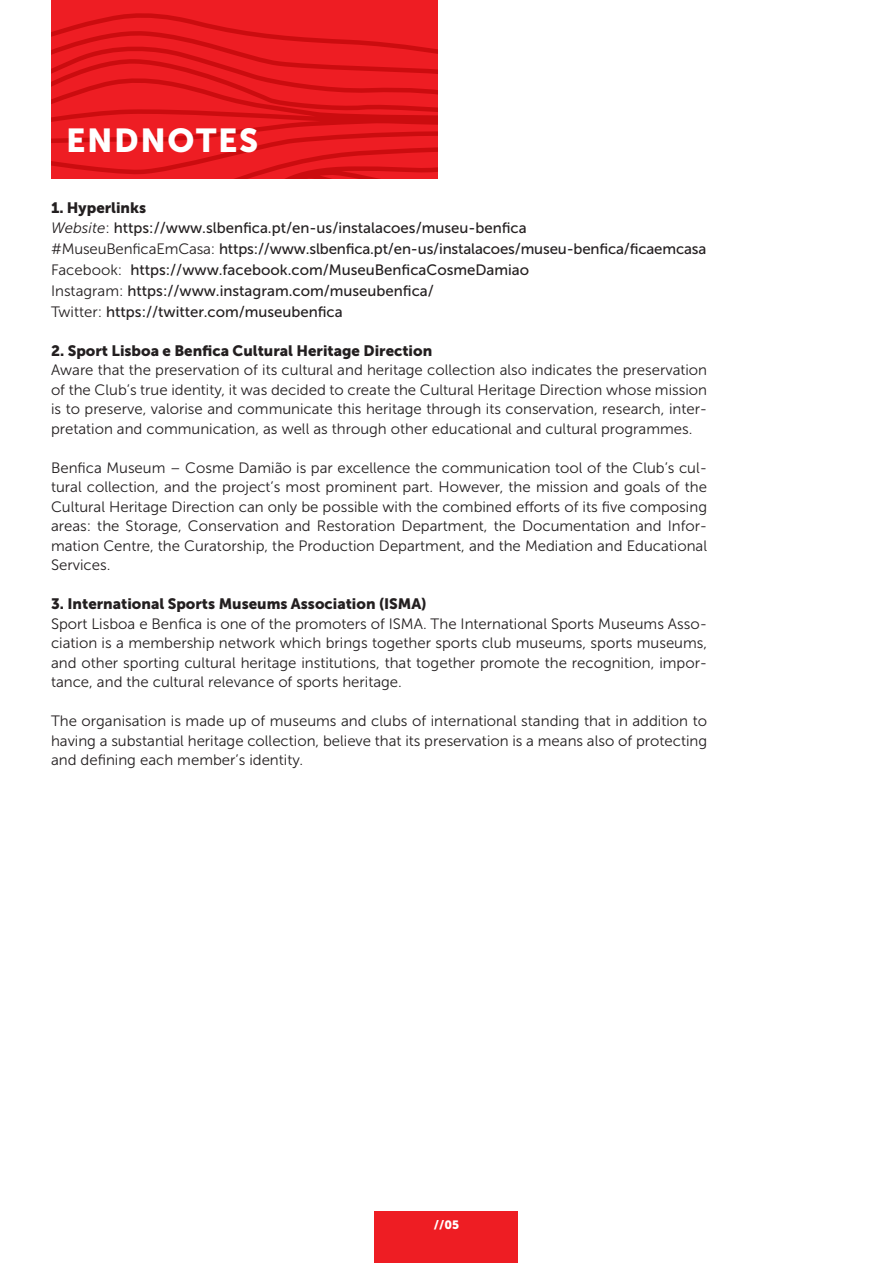
<style>
.page{position:relative;width:893px;height:1263px;background:#fff}
.page>*{position:absolute;margin:0;border:0;box-sizing:border-box;transform-origin:0 0}
.t1{font:33px "Museo Sans 900";letter-spacing:.05em;color:#fff}
.texto{font:15px/19.5px "Museo Sans 300";color:#231f20;text-align:justify}
.texto-2{font:15px "Museo Sans 500";color:#231f20}
.texto-3{font:15px "Museo Sans 900";color:#231f20}
.t2{font:12px "Museo Sans 900";color:#fff}
.s1{font-family:"Museo Sans 300";font-style:italic}
.s2{font-family:"Museo Sans 300"}
</style>
<div class="page">
<div style="left:375px;top:1212px;width:143px;height:51px;background:#ee1d23"></div>
<div style="left:51px;top:0;width:386px;height:179px;background:#ee1d23"></div>
<svg style="left:51px;top:13px;width:386px;height:166px"></svg>
<p class="t1" style="left:66px;top:122px;width:194px">ENDNOTES</p>
<p class="texto-3" style="left:51px;top:199px;width:97px">1. Hyperlinks</p>
<p class="texto-2" style="left:51px;top:219px;width:477px"><span class="s1">Website</span><span class="s2">:</span> https://www.slbenfica.pt/en-us/instalacoes/museu-benfica</p>
<p class="texto-2" style="left:51px;top:240px;width:657px"><span class="s2">#MuseuBenficaEmCasa:</span> https://www.slbenfica.pt/en-us/instalacoes/museu-benfica/ficaemcasa</p>
<p class="texto-2" style="left:51px;top:261px;width:480px"><span class="s2">Facebook:</span> https://www.facebook.com/MuseuBenficaCosmeDamiao</p>
<p class="texto-2" style="left:51px;top:282px;width:384px"><span class="s2">Instagram:</span> https://www.instagram.com/museubenfica/</p>
<p class="texto-2" style="left:51px;top:303px;width:293px"><span class="s2">Twitter:</span> https://twitter.com/museubenfica</p>
<p class="texto-3" style="left:51px;top:342px;width:383px">2. Sport Lisboa e Benfica Cultural Heritage Direction</p>
<p class="texto" style="left:51px;top:360px;width:658px">Aware that the preservation of its cultural and heritage collection also indicates the preservation of the Club’s true identity, it was decided to create the Cultural Heritage Direction whose mission is to preserve, valorise and communicate this heritage through its conservation, research, inter&shy;pretation and communication, as well as through other educational and cultural programmes.</p>
<p class="texto" style="left:51px;top:458px;width:658px">Benfica Museum – Cosme Damião is par excellence the communication tool of the Club’s cul&shy;tural collection, and the project’s most prominent part. However, the mission and goals of the Cultural Heritage Direction can only be possible with the combined efforts of its five composing areas: the Storage, Conservation and Restoration Department, the Documentation and Infor&shy;mation Centre, the Curatorship, the Production Department, and the Mediation and Educational Services.</p>
<p class="texto-3" style="left:51px;top:595px;width:377px">3. International Sports Museums Association (ISMA)</p>
<p class="texto" style="left:51px;top:614px;width:658px">Sport Lisboa e Benfica is one of the promoters of ISMA. The International Sports Museums Asso&shy;ciation is a membership network which brings together sports club museums, sports museums, and other sporting cultural heritage institutions, that together promote the recognition, impor&shy;tance, and the cultural relevance of sports heritage.</p>
<p class="texto" style="left:51px;top:711px;width:658px">The organisation is made up of museums and clubs of international standing that in addition to having a substantial heritage collection, believe that its preservation is a means also of protecting and defining each member’s identity.</p>
<p class="t2" style="left:434px;top:1218px;width:27px">//05</p>
</div>
